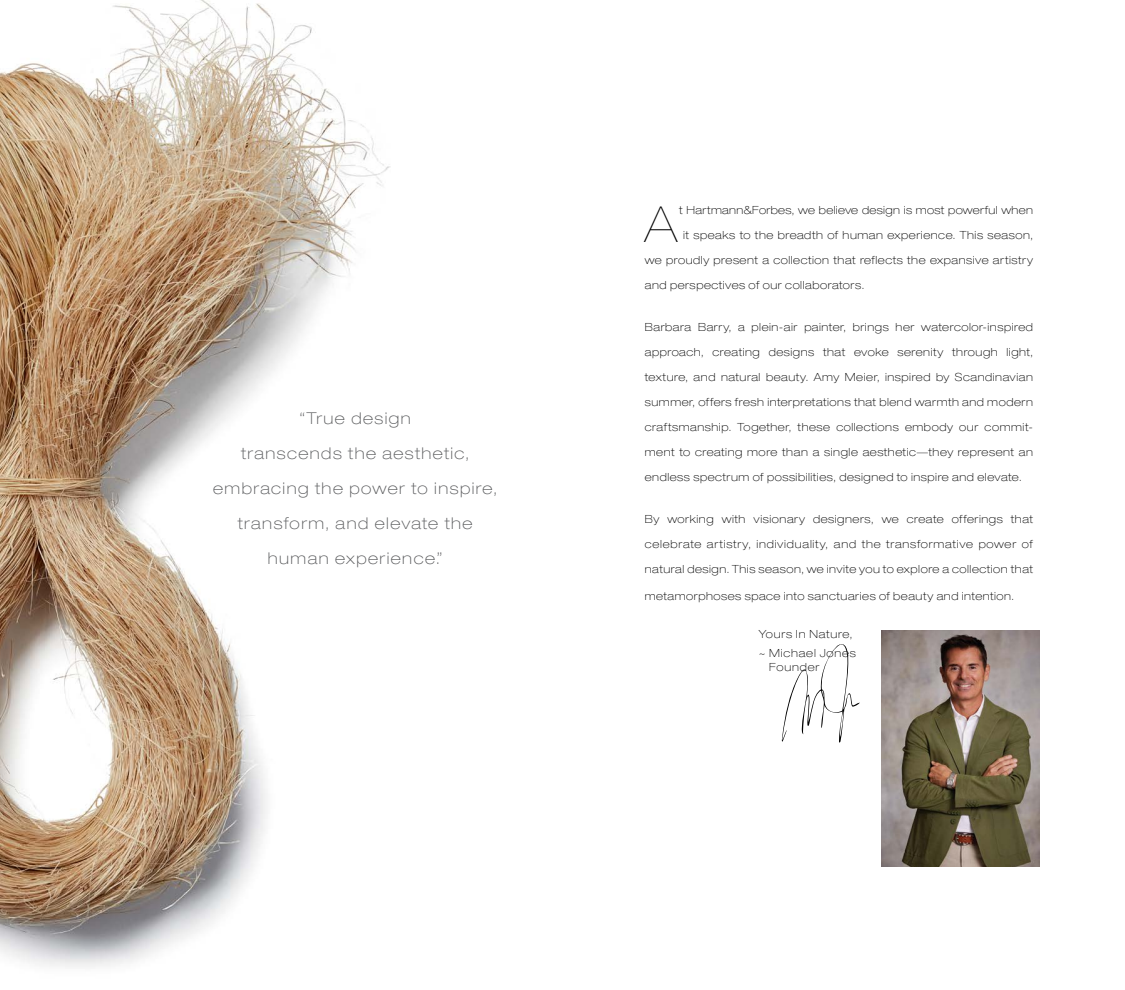
<style>
.page{position:relative;width:1125px;height:990px;background:#fff}
.page>*{position:absolute;margin:0;border:0;box-sizing:border-box;transform-origin:0 0}
.t1{font:200 expanded 49.75px "Helvetica Neue LT Std";color:#000}
.t2{font:100 expanded 16.25px/35px "Helvetica Neue LT Std";letter-spacing:.09em;color:#58595b;text-align:center}
.t3{font:100 expanded 11.25px "Helvetica Neue LT Std";letter-spacing:.05em;color:#000}
.t4{font:100 expanded 11.25px/18.8px "Helvetica Neue LT Std";letter-spacing:.07em;color:#000}
.t5{font:100 expanded 11.25px "Helvetica Neue LT Std";letter-spacing:.03em;color:#000}
</style>
<div class="page">
<img style="left:0;top:0;width:391px;height:967px">
<svg style="left:781px;top:644px;width:79px;height:99px"></svg>
<img style="left:882px;top:630px;width:157px;height:236px">
<h2 class="t2" style="left:213px;top:401px;width:286px">“True design<br>transcends the aesthetic, embracing the power to inspire, transform, and elevate the human experience.”</h2>
<h1 class="t1" style="left:645px;top:195px;width:34px">A</h1>
<p class="t5" style="left:679px;top:203px;width:355px">t Hartmann&amp;Forbes, we believe design is most powerful when</p>
<p class="t3" style="left:683px;top:228px;width:351px">it speaks to the breadth of human experience. This season,</p>
<p class="t3" style="left:645px;top:253px;width:390px">we proudly present a collection that reflects the expansive artistry</p>
<p class="t3" style="left:645px;top:278px;width:221px">and perspectives of our collaborators.</p>
<p class="t3" style="left:645px;top:320px;width:390px">Barbara Barry, a plein-air painter, brings her watercolor-inspired</p>
<p class="t3" style="left:645px;top:345px;width:390px">approach, creating designs that evoke serenity through light,</p>
<p class="t3" style="left:645px;top:370px;width:390px">texture, and natural beauty. Amy Meier, inspired by Scandinavian</p>
<p class="t3" style="left:645px;top:395px;width:390px">summer, offers fresh interpretations that blend warmth and modern</p>
<p class="t3" style="left:645px;top:420px;width:390px">craftsmanship. Together, these collections embody our commit-</p>
<p class="t3" style="left:645px;top:445px;width:390px">ment to creating more than a single aesthetic—they represent an</p>
<p class="t3" style="left:645px;top:470px;width:378px">endless spectrum of possibilities, designed to inspire and elevate.</p>
<p class="t3" style="left:645px;top:512px;width:390px">By working with visionary designers, we create offerings that</p>
<p class="t4" style="left:645px;top:534px;width:390px">celebrate artistry, individuality, and the transformative power of</p>
<p class="t3" style="left:645px;top:562px;width:390px">natural design. This season, we invite you to explore a collection that</p>
<p class="t3" style="left:645px;top:590px;width:371px">metamorphoses space into sanctuaries of beauty and intention.</p>
<p class="t4" style="left:759px;top:625px;width:99px">Yours In Nature, ~ Michael Jones</p>
<p class="t4" style="left:769px;top:657px;width:52px">Founder</p>
</div>
